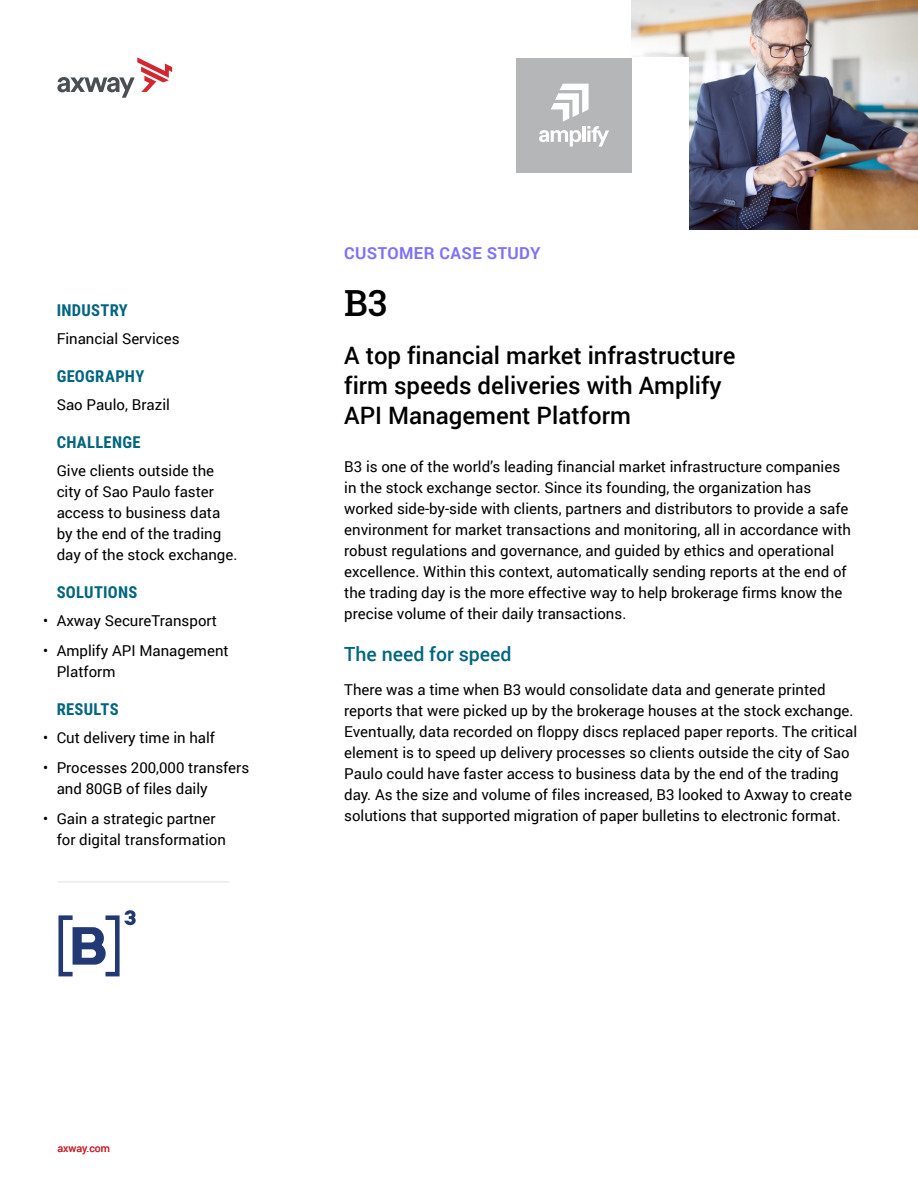
<style>
.page{position:relative;width:918px;height:1188px;background:#fff}
.page>*{position:absolute;margin:0;border:0;box-sizing:border-box;transform-origin:0 0}
.t1{font:500 36px "Roboto Slab";color:#000}
.t2{font:500 24px/30px "Roboto";color:#000}
.t3{font:500 19.5px "Roboto";color:#006580}
.t4{font:700 16.5px "Roboto Condensed";letter-spacing:.015em;color:#006580}
.t5{font:700 16.5px "Roboto";letter-spacing:.025em;color:#7e71ff}
.t6{font:15px/21px "Roboto";color:#000}
.t7{font:10.5px "Roboto";color:#d22630}
</style>
<div class="page">
<img style="left:631px;top:0;width:287px;height:230px">
<svg style="left:57px;top:57px;width:115px;height:41px"></svg>
<div style="left:628px;top:58px;width:60px;height:173px;background:#fff"></div>
<div style="left:517px;top:58px;width:114px;height:114px;background:#b4b6b8"></div>
<svg style="left:539px;top:83px;width:70px;height:64px"></svg>
<hr style="left:57px;top:881px;width:173px;height:2px;background:#ebecec">
<svg style="left:58px;top:910px;width:78px;height:66px"></svg>
<p class="t4" style="left:57px;top:299px;width:73px">INDUSTRY</p>
<p class="t6" style="left:57px;top:328px;width:124px">Financial Services</p>
<p class="t4" style="left:57px;top:365px;width:89px">GEOGRAPHY</p>
<p class="t6" style="left:57px;top:394px;width:115px">Sao Paulo, Brazil</p>
<p class="t4" style="left:57px;top:431px;width:85px">CHALLENGE</p>
<p class="t6" style="left:57px;top:460px;width:182px">Give clients outside the city of Sao Paulo faster access to business data by the end of the trading day of the stock exchange.</p>
<p class="t4" style="left:57px;top:581px;width:82px">SOLUTIONS</p>
<p class="t6" style="left:43px;top:610px;width:175px">• Axway SecureTransport</p>
<p class="t6" style="left:57px;top:640px;width:174px;text-indent:-14px">• Amplify API Management<br>Platform</p>
<p class="t4" style="left:57px;top:698px;width:64px">RESULTS</p>
<p class="t6" style="left:43px;top:727px;width:173px">• Cut delivery time in half</p>
<p class="t6" style="left:57px;top:757px;width:194px;text-indent:-13px">• Processes 200,000 transfers and 80GB of files daily</p>
<p class="t6" style="left:57px;top:808px;width:171px;text-indent:-14px">• Gain a strategic partner for digital transformation</p>
<p class="t5" style="left:344px;top:241px;width:198px">CUSTOMER CASE STUDY</p>
<h1 class="t1" style="left:344px;top:278px;width:44px">B3</h1>
<h2 class="t2" style="left:344px;top:339px;width:393px">A top financial market infrastructure firm speeds deliveries with Amplify<br>API Management Platform</h2>
<p class="t6" style="left:344px;top:455px;width:508px">B3 is one of the world’s leading financial market infrastructure companies in the stock exchange sector. Since its founding, the organization has worked side-by-side with clients, partners and distributors to provide a safe environment for market transactions and monitoring, all in accordance with robust regulations and governance, and guided by ethics and operational excellence. Within this context, automatically sending reports at the end of the trading day is the more effective way to help brokerage firms know the precise volume of their daily transactions.</p>
<h3 class="t3" style="left:344px;top:640px;width:169px">The need for speed</h3>
<p class="t6" style="left:344px;top:679px;width:514px">There was a time when B3 would consolidate data and generate printed reports that were picked up by the brokerage houses at the stock exchange.<br>Eventually, data recorded on floppy discs replaced paper reports. The critical element is to speed up delivery processes so clients outside the city of Sao Paulo could have faster access to business data by the end of the trading day. As the size and volume of files increased, B3 looked to Axway to create solutions that supported migration of paper bulletins to electronic format.</p>
<p class="t7" style="left:57px;top:1141px;width:54px">axway.com</p>
</div>
